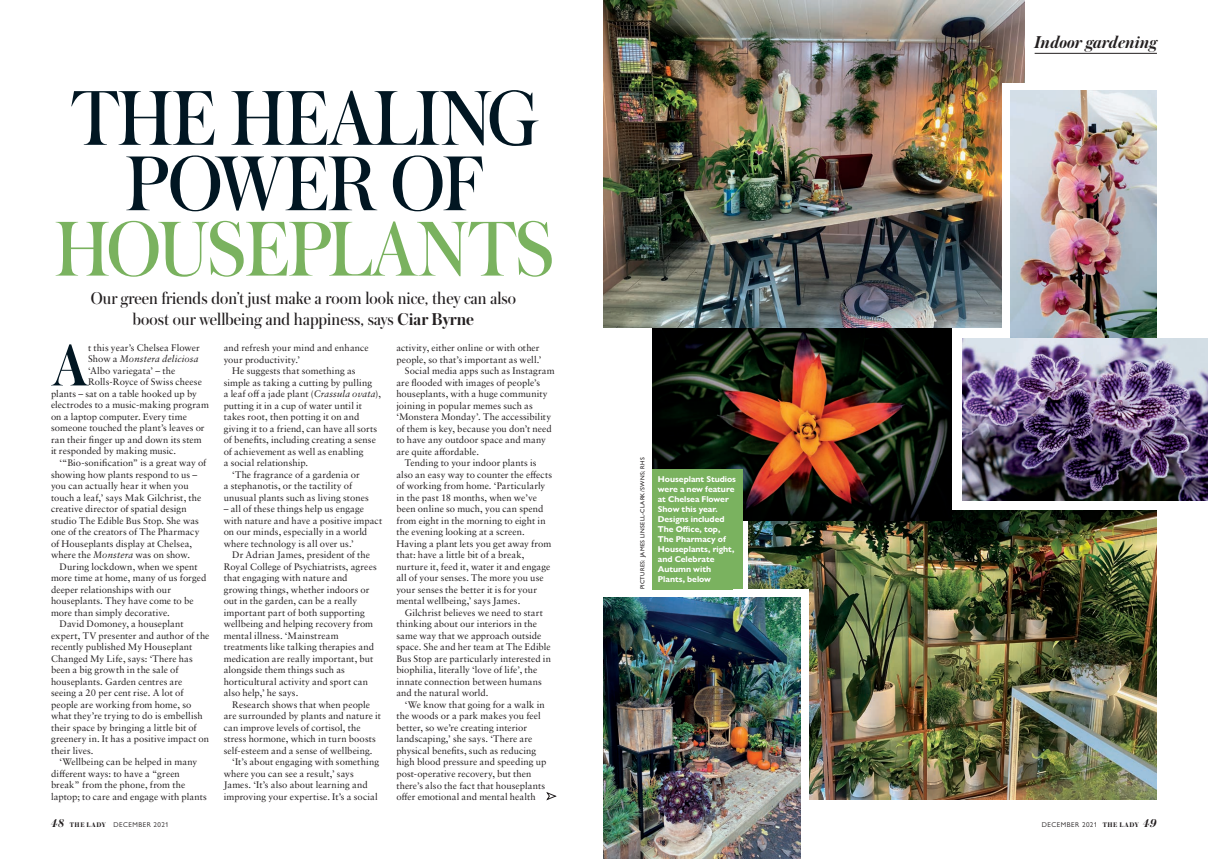
<style>
.page{position:relative;width:1208px;height:859px;background:#fff}
.page>*{position:absolute;margin:0;border:0;box-sizing:border-box;transform-origin:0 0}
.Headline_Austin{font:81.7px/65.4px "Austin";letter-spacing:-.01em;color:#011622;text-align:center}
.Drop_Cap_-_Big{font:500 62px "Austin";color:#011622}
.Sell_Big{font:18px/21px "Austin";letter-spacing:.005em;color:#231f20;text-align:center}
.Slug_-_Right{font:italic 600 18px "Austin";color:#231f20}
.Serif_Body_Copy{font:9.5px/11.5px "Sabon LT Pro";letter-spacing:.005em;color:#231f20}
.Drop_Cap_-_Big-2{font:9.5px "Sabon LT Pro";letter-spacing:.005em;color:#231f20}
.Drop_Cap_-_Big-3{font:italic 9.5px "Sabon LT Pro";letter-spacing:.015em;color:#231f20}
.t1{font:700 8.5px/10px "Gill Sans Nova";color:#fff}
.t2{font:7px "Gill Sans Nova";letter-spacing:.07em;color:#231f20}
.Picture_Credits{font:500 6px "Gill Sans Nova";letter-spacing:.05em;color:#231f20}
.s1{color:#7ab25f}
.s2{font-weight:600}
.s3{font-style:normal}
.s4{font-style:italic}
.s5{font-family:"Austin";font-weight:600;font-style:italic;font-size:12px}
.s6{font-family:"Austin";font-weight:700}
</style>
<div class="page">
<hr style="left:1034px;top:53px;width:123px;height:1px;background:#231f20">
<img style="left:749px;top:511px;width:408px;height:288px">
<img style="left:652px;top:328px;width:299px;height:192px">
<img style="left:604px;top:0;width:420px;height:328px">
<div style="left:652px;top:470px;width:91px;height:120px;background:#7ab25f"></div>
<div style="left:733px;top:589px;width:76px;height:219px;background:#fff"></div>
<div style="left:1002px;top:83px;width:75px;height:251px;background:#fff"></div>
<img style="left:604px;top:597px;width:196px;height:262px">
<img style="left:1010px;top:91px;width:147px;height:247px">
<img style="left:962px;top:338px;width:246px;height:162px">
<p class="Headline_Austin" style="left:55px;top:83px;width:501px">THE HEALING<br>POWER OF<br><span class="s1">HOUSEPLANTS</span></p>
<p class="Sell_Big" style="left:91px;top:287px;width:427px">Our green friends don’t just make a room look nice, they can also boost our wellbeing and happiness, says <span class="s2">Ciar Byrne</span></p>
<p class="Drop_Cap_-_Big" style="left:52px;top:322px;width:38px">A</p>
<p class="Drop_Cap_-_Big-2" style="left:88px;top:342px;width:113px">t this year’s Chelsea Flower</p>
<p class="Drop_Cap_-_Big-3" style="left:88px;top:353px;width:112px"><span class="s3">Show a</span> Monstera deliciosa</p>
<p class="Drop_Cap_-_Big-2" style="left:88px;top:365px;width:89px">‘Albo variegata’ – the</p>
<p class="Drop_Cap_-_Big-2" style="left:88px;top:376px;width:115px">Rolls-Royce of Swiss cheese</p>
<p class="Drop_Cap_-_Big-2" style="left:51px;top:388px;width:147px">plants – sat on a table hooked up by</p>
<p class="Drop_Cap_-_Big-2" style="left:51px;top:399px;width:159px">electrodes to a music-making program</p>
<p class="Drop_Cap_-_Big-2" style="left:51px;top:411px;width:137px">on a laptop computer. Every time</p>
<p class="Drop_Cap_-_Big-2" style="left:51px;top:422px;width:155px">someone touched the plant’s leaves or</p>
<p class="Drop_Cap_-_Big-2" style="left:51px;top:434px;width:152px">ran their finger up and down its stem</p>
<p class="Drop_Cap_-_Big-2" style="left:51px;top:445px;width:127px">it responded by making music.</p>
<p class="Serif_Body_Copy" style="left:51px;top:457px;width:157px;text-indent:9px">‘“Bio-sonification” is a great way of showing how plants respond to us – you can actually hear it when you touch a leaf,’ says Mak Gilchrist, the creative director of spatial design studio The Edible Bus Stop. She was one of the creators of The Pharmacy of Houseplants display at Chelsea, where the <span class="s4">Monstera</span> was on show.</p>
<p class="Serif_Body_Copy" style="left:51px;top:560px;width:157px;text-indent:9px">During lockdown, when we spent more time at home, many of us forged deeper relationships with our houseplants. They have come to be more than simply decorative.</p>
<p class="Serif_Body_Copy" style="left:51px;top:618px;width:160px;text-indent:9px">David Domoney, a houseplant expert, TV presenter and author of the recently published My Houseplant<br>Changed My Life, says: ‘There has been a big growth in the sale of houseplants. Garden centres are seeing a 20 per cent rise. A lot of people are working from home, so what they’re trying to do is embellish their space by bringing a little bit of greenery in. It has a positive impact on their lives.</p>
<p class="Serif_Body_Copy" style="left:51px;top:756px;width:157px;text-indent:9px">‘Wellbeing can be helped in many different ways: to have a “green break” from the phone, from the laptop; to care and engage with plants</p>
<p class="Serif_Body_Copy" style="left:224px;top:342px;width:147px">and refresh your mind and enhance your productivity.’</p>
<p class="Serif_Body_Copy" style="left:224px;top:365px;width:159px;text-indent:9px">He suggests that something as simple as taking a cutting by pulling<br>a leaf off a jade plant (<span class="s4">Crassula ovata</span>), putting it in a cup of water until it takes root, then potting it on and giving it to a friend, can have all sorts of benefits, including creating a sense of achievement as well as enabling<br>a social relationship.</p>
<p class="Serif_Body_Copy" style="left:224px;top:468px;width:146px;text-indent:9px">‘The fragrance of a gardenia or<br>a stephanotis, or the tactility of unusual plants such as living stones</p>
<p class="Serif_Body_Copy" style="left:224px;top:503px;width:160px">– all of these things help us engage with nature and have a positive impact on our minds, especially in a world where technology is all over us.’</p>
<p class="Serif_Body_Copy" style="left:224px;top:549px;width:154px;text-indent:9px">Dr Adrian James, president of the Royal College of Psychiatrists, agrees that engaging with nature and growing things, whether indoors or out in the garden, can be a really important part of both supporting wellbeing and helping recovery from mental illness. ‘Mainstream treatments like talking therapies and medication are really important, but alongside them things such as horticultural activity and sport can also help,’ he says.</p>
<p class="Serif_Body_Copy" style="left:224px;top:698px;width:159px;text-indent:9px">Research shows that when people are surrounded by plants and nature it can improve levels of cortisol, the stress hormone, which in turn boosts self-esteem and a sense of wellbeing.</p>
<p class="Serif_Body_Copy" style="left:224px;top:756px;width:157px;text-indent:9px">‘It’s about engaging with something where you can see a result,’ says James. ‘It’s also about learning and improving your expertise. It’s a social</p>
<p class="Serif_Body_Copy" style="left:396px;top:342px;width:147px">activity, either online or with other people, so that’s important as well.’</p>
<p class="Serif_Body_Copy" style="left:396px;top:365px;width:160px;text-indent:9px">Social media apps such as Instagram are flooded with images of people’s houseplants, with a huge community joining in popular memes such as ‘Monstera Monday’. The accessibility of them is key, because you don’t need to have any outdoor space and many are quite affordable.</p>
<p class="Serif_Body_Copy" style="left:396px;top:457px;width:157px;text-indent:9px">Tending to your indoor plants is also an easy way to counter the effects of working from home. ‘Particularly in the past 18 months, when we’ve been online so much, you can spend from eight in the morning to eight in the evening looking at a screen.<br>Having a plant lets you get away from that: have a little bit of a break, nurture it, feed it, water it and engage all of your senses. The more you use your senses the better it is for your mental wellbeing,’ says James.</p>
<p class="Serif_Body_Copy" style="left:396px;top:607px;width:156px;text-indent:9px">Gilchrist believes we need to start thinking about our interiors in the same way that we approach outside space. She and her team at The Edible Bus Stop are particularly interested in biophilia, literally ‘love of life’, the innate connection between humans and the natural world.</p>
<p class="Serif_Body_Copy" style="left:396px;top:699px;width:151px;text-indent:9px">‘We know that going for a walk in the woods or a park makes you feel better, so we’re creating interior landscaping,’ she says. ‘There are physical benefits, such as reducing high blood pressure and speeding up post-operative recovery, but then there’s also the fact that houseplants offer emotional and mental health</p>
<p class="Picture_Credits" style="left:639px;top:589px;width:133px;rotate:-90deg">PICTURES: JAMES LINSELL-CLARK/SWNS; RHS</p>
<p class="t1" style="left:658px;top:474px;width:80px">Houseplant Studios were a new feature at Chelsea Flower<br>Show this year.<br>Designs included<br>The Office, top,<br>The Pharmacy of<br>Houseplants, right, and Celebrate<br>Autumn with<br>Plants, below</p>
<p class="Slug_-_Right" style="left:1034px;top:29px;width:124px">Indoor gardening</p>
<p class="t2" style="left:52px;top:820px;width:119px"><span class="s5">48</span> <span class="s6">THE LADY</span> DECEMBER 2021</p>
<p class="t2" style="left:1041px;top:820px;width:116px">DECEMBER 2021 <span class="s6">THE LADY</span> <span class="s5">49</span></p>
</div>
